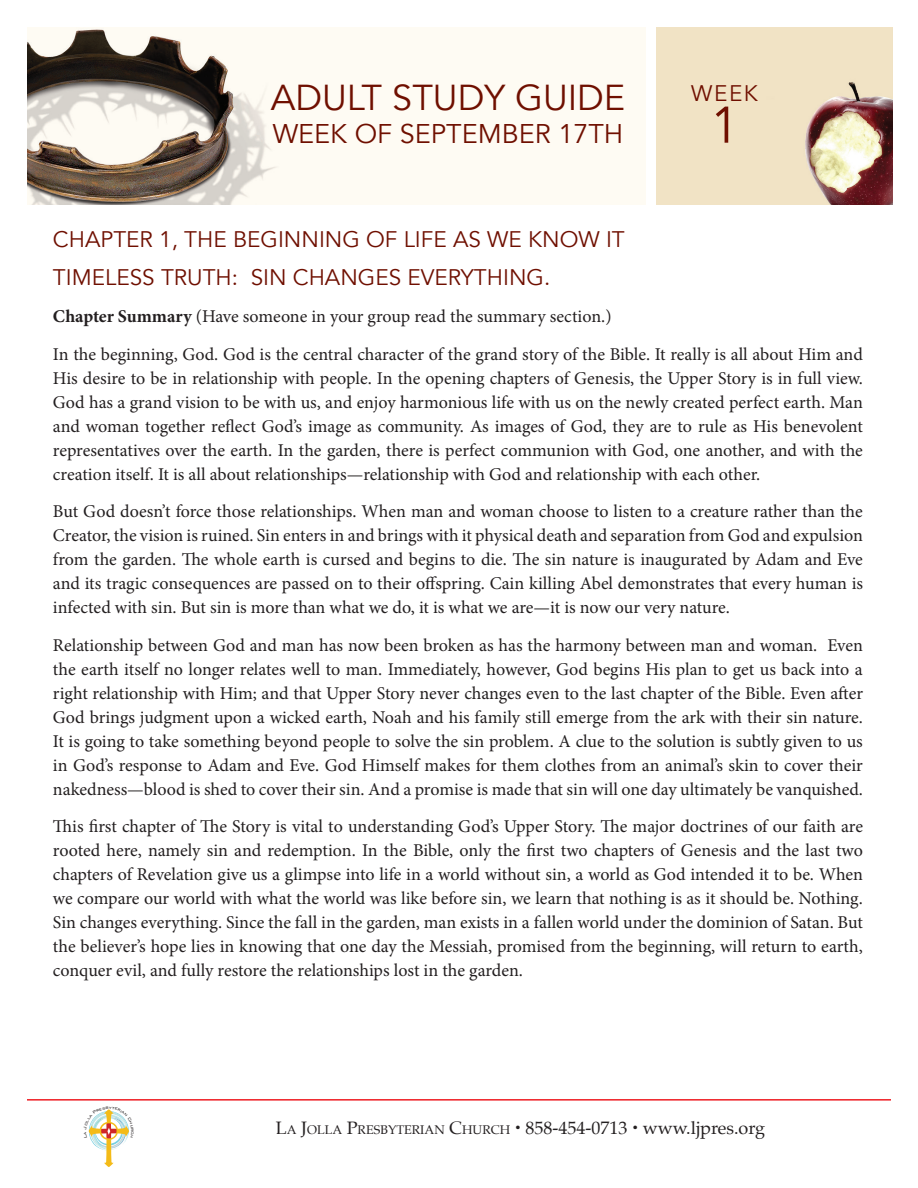
<style>
.page{position:relative;width:918px;height:1188px;background:#fff}
.page>*{position:absolute;margin:0;border:0;box-sizing:border-box;transform-origin:0 0}
.t1{font:51px "Avenir";color:#6f0f00}
.t2{font:36px "Avenir";color:#6f0f00}
.t3{font:27px "Avenir";color:#6f0f00}
.t4{font:22.5px/37.5px "Avenir";color:#6f0f00}
.t5{font:18px/24px "Minion Pro";letter-spacing:-.005em;color:#231f20;text-align:justify}
.t6{font:18px "Palatino";color:#231f20}
.s1{font-weight:700}
.s2{font-style:inherit}
.s3{font-size:12.6px}
</style>
<div class="page">
<img style="left:27px;top:27px;width:619px;height:177px">
<img style="left:656px;top:27px;width:237px;height:177px">
<hr style="left:27px;top:1099px;width:864px;height:2px;background:#ee1d23">
<svg style="left:88px;top:1109px;width:41px;height:58px"></svg>
<h2 class="t2" style="left:271px;top:76px;width:356px">ADULT STUDY GUIDE</h2>
<h3 class="t3" style="left:273px;top:117px;width:352px">WEEK OF SEPTEMBER 17TH</h3>
<p class="t4" style="left:691px;top:75px;width:68px">WEEK</p>
<h1 class="t1" style="left:711px;top:95px;width:30px">1</h1>
<p class="t4" style="left:53px;top:221px;width:573px">CHAPTER 1, THE BEGINNING OF LIFE AS WE KNOW IT<br>TIMELESS TRUTH: SIN CHANGES EVERYTHING.</p>
<p class="t5" style="left:53px;top:298px;width:811px;line-height:37.5px"><span class="s1">Chapter Summary</span> (Have someone in your group read the summary section.)<br>In the beginning, God. God is the central character of the grand story of the Bible. It really is all about Him and</p>
<p class="t5" style="left:53px;top:366px;width:812px">His desire to be in relationship with people. In the opening chapters of Genesis, the Upper Story is in full view.<br>God has a grand vision to be with us, and enjoy harmonious life with us on the newly created perfect earth. Man and woman together reflect God’s image as community. As images of God, they are to rule as His benevolent representatives over the earth. In the garden, there is perfect communion with God, one another, and with the creation itself. It is all about relationships—relationship with God and relationship with each other.</p>
<p class="t5" style="left:53px;top:499px;width:812px">But God doesn’t force those relationships. When man and woman choose to listen to a creature rather than the Creator, the vision is ruined. Sin enters in and brings with it physical death and separation from God and expulsion from the garden. The whole earth is cursed and begins to die. The sin nature is inaugurated by Adam and Eve and its tragic consequences are passed on to their offspring. Cain killing Abel demonstrates that every human is infected with sin. But sin is more than what we do, it is what we are—it is now our very nature.</p>
<p class="t5" style="left:53px;top:633px;width:812px">Relationship between God and man has now been broken as has the harmony between man and woman. Even the earth itself no longer relates well to man. Immediately, however, God begins His plan to get us back into a right relationship with Him; and that Upper Story never changes even to the last chapter of the Bible. Even after God brings judgment upon a wicked earth, Noah and his family still emerge from the ark with their sin nature.<br>It is going to take something beyond people to solve the sin problem. A clue to the solution is subtly given to us in God’s response to Adam and Eve. God Himself makes for them clothes from an animal’s skin to cover their nakedness—blood is shed to cover their sin. And a promise is made that sin will one day ultimately be vanquished.</p>
<p class="t5" style="left:53px;top:814px;width:812px">This first chapter of The Story is vital to understanding God’s Upper Story. The major doctrines of our faith are rooted here, namely sin and redemption. In the Bible, only the first two chapters of Genesis and the last two chapters of Revelation give us a glimpse into life in a world without sin, a world as God intended it to be. When we compare our world with what the world was like before sin, we learn that nothing is as it should be. Nothing.<br>Sin changes everything. Since the fall in the garden, man exists in a fallen world under the dominion of Satan. But the believer’s hope lies in knowing that one day the Messiah, promised from the beginning, will return to earth, conquer evil, and fully restore the relationships lost in the garden.</p>
<p class="t6" style="left:276px;top:1113px;width:491px"><span class="s2">L</span><span class="s3">A</span> <span class="s2">J</span><span class="s3">OLLA</span> <span class="s2">P</span><span class="s3">RESBYTERIAN</span> <span class="s2">C</span><span class="s3">HURCH</span> <sup>•</sup> 858-454-0713 <sup>•</sup> www.ljpres.org</p>
</div>
